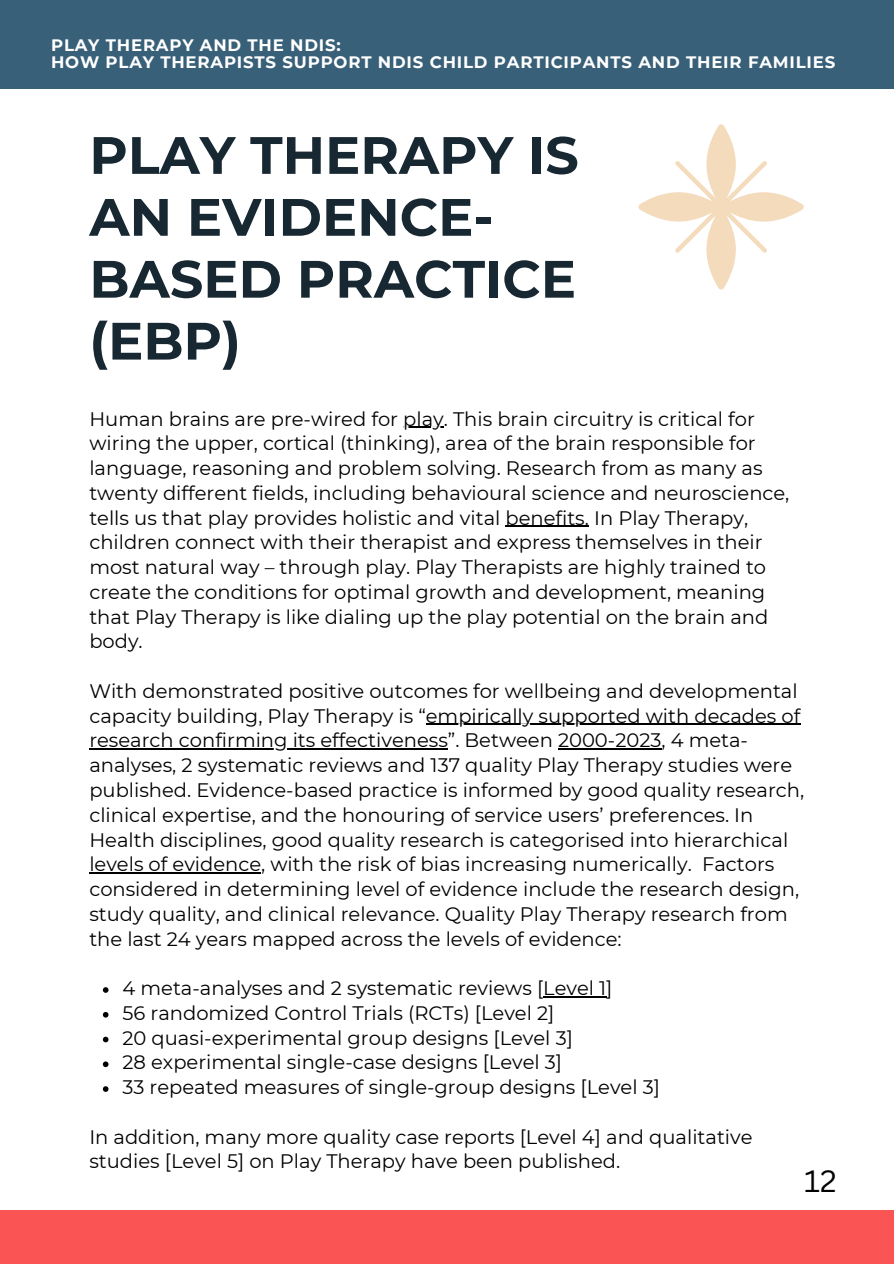
<style>
.page{position:relative;width:894px;height:1264px;background:#fff}
.page>*{position:absolute;margin:0;border:0;box-sizing:border-box;transform-origin:0 0}
.t1{font:700 52.5px/61.8px "Montserrat";color:#182832}
.t2{font:30px "Canva Sans";color:#000}
.t3{font:19.5px/24.8px "Montserrat";color:#000001}
.t4{font:700 16.5px "Montserrat";letter-spacing:.05em;color:#fff}
</style>
<div class="page">
<div style="left:0;top:0;width:893px;height:89px;background:#396079"></div>
<hr style="left:403px;top:426px;width:40px;height:2px;background:#000001">
<hr style="left:505px;top:525px;width:84px;height:2px;background:#000001">
<hr style="left:426px;top:723px;width:374px;height:2px;background:#000001">
<hr style="left:89px;top:748px;width:359px;height:1px;background:#000001">
<hr style="left:558px;top:748px;width:103px;height:1px;background:#000001">
<hr style="left:89px;top:872px;width:172px;height:1px;background:#000001">
<svg style="left:103px;top:987px;width:5px;height:5px"></svg>
<hr style="left:543px;top:996px;width:63px;height:1px;background:#000001">
<svg style="left:103px;top:1012px;width:5px;height:5px"></svg>
<svg style="left:103px;top:1036px;width:5px;height:6px"></svg>
<svg style="left:103px;top:1061px;width:5px;height:6px"></svg>
<svg style="left:103px;top:1086px;width:5px;height:5px"></svg>
<svg style="left:638px;top:124px;width:166px;height:166px"></svg>
<div style="left:0;top:1210px;width:893px;height:53px;background:#fb5454"></div>
<h3 class="t4" style="left:51px;top:35px;width:291px">PLAY THERAPY AND THE NDIS:</h3>
<p class="t4" style="left:51px;top:52px;width:785px">HOW PLAY THERAPISTS SUPPORT NDIS CHILD PARTICIPANTS AND THEIR FAMILIES</p>
<p class="t1" style="left:89px;top:124px;width:490px">PLAY THERAPY IS<br>AN EVIDENCE-<br>BASED PRACTICE (EBP)</p>
<p class="t3" style="left:89px;top:406px;width:667px">Human brains are pre-wired for play. This brain circuitry is critical for</p>
<p class="t3" style="left:89px;top:431px;width:701px">wiring the upper, cortical (thinking), area of the brain responsible for language, reasoning and problem solving. Research from as many as twenty different fields, including behavioural science and neuroscience, tells us that play provides holistic and vital benefits. In Play Therapy, children connect with their therapist and express themselves in their most natural way – through play. Play Therapists are highly trained to create the conditions for optimal growth and development, meaning that Play Therapy is like dialing up the play potential on the brain and body.</p>
<p class="t3" style="left:89px;top:678px;width:709px">With demonstrated positive outcomes for wellbeing and developmental</p>
<h1 class="t3" style="left:89px;top:703px;width:712px">capacity building, Play Therapy is “empirically supported with decades of</h1>
<h3 class="t3" style="left:89px;top:728px;width:716px">research confirming its effectiveness”. Between 2000-2023, 4 meta&shy;analyses, 2 systematic reviews and 137 quality Play Therapy studies were published. Evidence-based practice is informed by good quality research, clinical expertise, and the honouring of service users’ preferences. In Health disciplines, good quality research is categorised into hierarchical levels of evidence, with the risk of bias increasing numerically. Factors considered in determining level of evidence include the research design, study quality, and clinical relevance. Quality Play Therapy research from the last 24 years mapped across the levels of evidence:</h3>
<h3 class="t3" style="left:122px;top:975px;width:491px">4 meta-analyses and 2 systematic reviews [Level 1]</h3>
<h3 class="t3" style="left:122px;top:1000px;width:451px">56 randomized Control Trials (RCTs) [Level 2]<br>20 quasi-experimental group designs [Level 3]</h3>
<p class="t3" style="left:122px;top:1049px;width:441px">28 experimental single-case designs [Level 3]</p>
<p class="t3" style="left:122px;top:1074px;width:538px">33 repeated measures of single-group designs [Level 3]</p>
<p class="t3" style="left:89px;top:1124px;width:664px">In addition, many more quality case reports [Level 4] and qualitative</p>
<p class="t3" style="left:89px;top:1148px;width:532px">studies [Level 5] on Play Therapy have been published.</p>
<h2 class="t2" style="left:804px;top:1159px;width:34px">12</h2>
</div>
